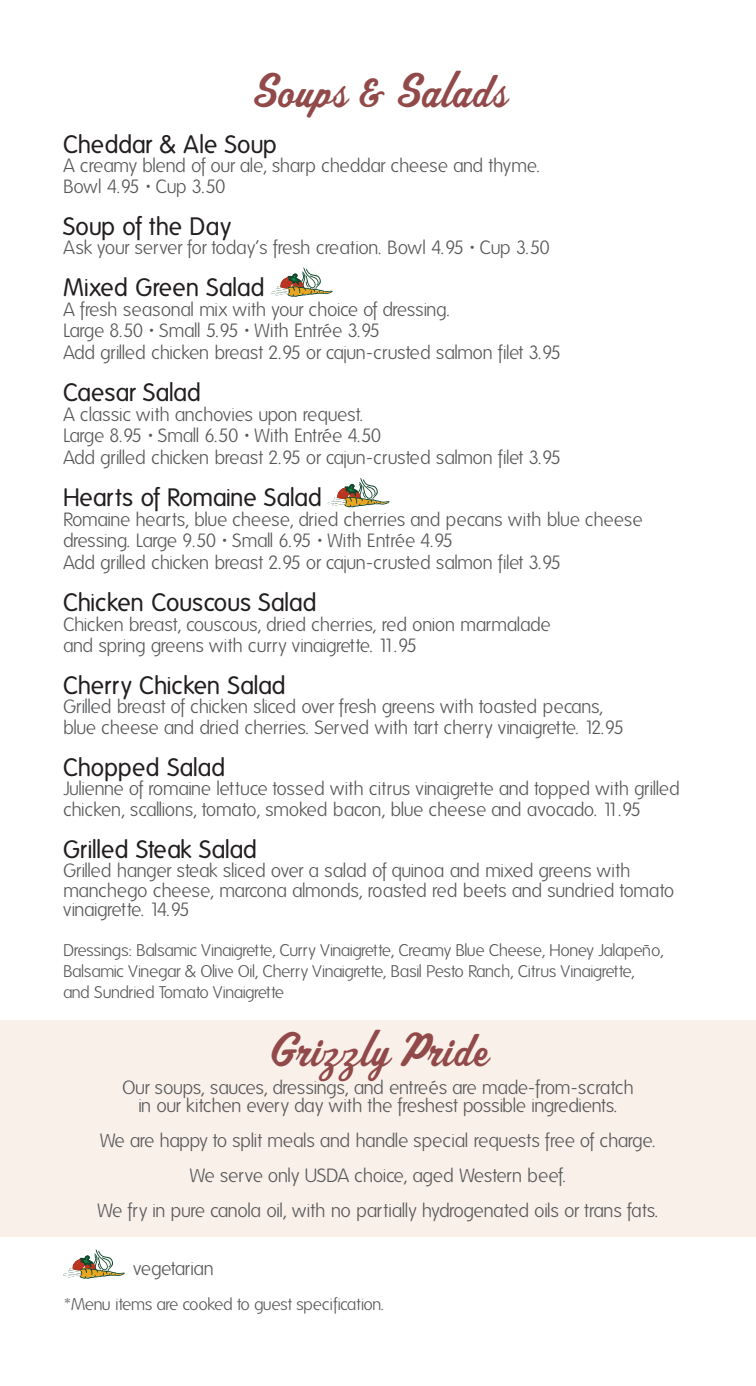
<style>
.page{position:relative;width:756px;height:1386px;background:#fff}
.page>*{position:absolute;margin:0;border:0;box-sizing:border-box;transform-origin:0 0}
.t1{font:49px "Spoleto";color:#924949}
.t2{font:24.5px "Folks";letter-spacing:-.01em;color:#231f20}
.t3{font:300 19.25px/21px "Folks";letter-spacing:-.035em;color:#57585a}
.t4{font:300 16.97px/21px "Folks";letter-spacing:-.045em;color:#57585a}
</style>
<div class="page">
<div style="left:0;top:1021px;width:756px;height:216px;background:#f8f0e9"></div>
<svg style="left:63px;top:1249px;width:62px;height:30px"></svg>
<svg style="left:271px;top:267px;width:62px;height:30px"></svg>
<svg style="left:328px;top:478px;width:62px;height:30px"></svg>
<h1 class="t1" style="left:249px;top:61px;width:260px">Soups &amp; Salads</h1>
<p class="t2" style="left:63px;top:131px;width:215px">Cheddar &amp; Ale Soup</p>
<p class="t3" style="left:63px;top:155px;width:479px">A creamy blend of our ale, sharp cheddar cheese and thyme.<br>Bowl 4.95 • Cup 3.50</p>
<p class="t2" style="left:63px;top:213px;width:169px">Soup of the Day</p>
<p class="t3" style="left:63px;top:238px;width:488px">Ask your server for today’s fresh creation. Bowl 4.95 • Cup 3.50</p>
<p class="t2" style="left:63px;top:274px;width:203px">Mixed Green Salad</p>
<p class="t3" style="left:63px;top:299px;width:389px">A fresh seasonal mix with your choice of dressing.<br>Large 8.50 • Small 5.95 • With Entrée 3.95</p>
<p class="t3" style="left:63px;top:343px;width:500px">Add grilled chicken breast 2.95 or cajun-crusted salmon filet 3.95</p>
<p class="t2" style="left:63px;top:379px;width:140px">Caesar Salad</p>
<p class="t3" style="left:63px;top:404px;width:320px">A classic with anchovies upon request.<br>Large 8.95 • Small 6.50 • With Entrée 4.50</p>
<p class="t3" style="left:63px;top:448px;width:500px">Add grilled chicken breast 2.95 or cajun-crusted salmon filet 3.95</p>
<p class="t2" style="left:63px;top:484px;width:261px">Hearts of Romaine Salad</p>
<p class="t3" style="left:63px;top:509px;width:581px">Romaine hearts, blue cheese, dried cherries and pecans with blue cheese dressing. Large 9.50 • Small 6.95 • With Entrée 4.95</p>
<p class="t3" style="left:63px;top:553px;width:500px">Add grilled chicken breast 2.95 or cajun-crusted salmon filet 3.95</p>
<p class="t2" style="left:63px;top:589px;width:255px">Chicken Couscous Salad</p>
<p class="t3" style="left:63px;top:614px;width:489px">Chicken breast, couscous, dried cherries, red onion marmalade and spring greens with curry vinaigrette. 11.95</p>
<p class="t2" style="left:63px;top:672px;width:224px">Cherry Chicken Salad</p>
<p class="t3" style="left:63px;top:696px;width:562px">Grilled breast of chicken sliced over fresh greens with toasted pecans, blue cheese and dried cherries. Served with tart cherry vinaigrette. 12.95</p>
<p class="t2" style="left:63px;top:754px;width:164px">Chopped Salad</p>
<p class="t3" style="left:63px;top:778px;width:619px">Julienne of romaine lettuce tossed with citrus vinaigrette and topped with grilled chicken, scallions, tomato, smoked bacon, blue cheese and avocado. 11.95</p>
<p class="t2" style="left:63px;top:836px;width:196px">Grilled Steak Salad</p>
<p class="t3" style="left:63px;top:862px;width:613px;line-height:19.2px">Grilled hanger steak sliced over a salad of quinoa and mixed greens with manchego cheese, marcona almonds, roasted red beets and sundried tomato vinaigrette. 14.95</p>
<p class="t4" style="left:63px;top:940px;width:602px">Dressings: Balsamic Vinaigrette, Curry Vinaigrette, Creamy Blue Cheese, Honey Jalapeño,<br>Balsamic Vinegar &amp; Olive Oil, Cherry Vinaigrette, Basil Pesto Ranch, Citrus Vinaigrette, and Sundried Tomato Vinaigrette</p>
<h1 class="t1" style="left:268px;top:1020px;width:222px">Grizzly Pride</h1>
<p class="t3" style="left:122px;top:1079px;width:513px;line-height:17.5px;text-align:center">Our soups, sauces, dressings, and entreés are made-from-scratch in our kitchen every day with the freshest possible ingredients.</p>
<p class="t3" style="left:97px;top:1123px;width:563px;line-height:35px;text-align:center">We are happy to split meals and handle special requests free of charge.<br>We serve only USDA choice, aged Western beef.<br>We fry in pure canola oil, with no partially hydrogenated oils or trans fats.</p>
<p class="t3" style="left:133px;top:1259px;width:82px">vegetarian</p>
<p class="t4" style="left:64px;top:1294px;width:322px">*Menu items are cooked to guest specification.</p>
</div>
